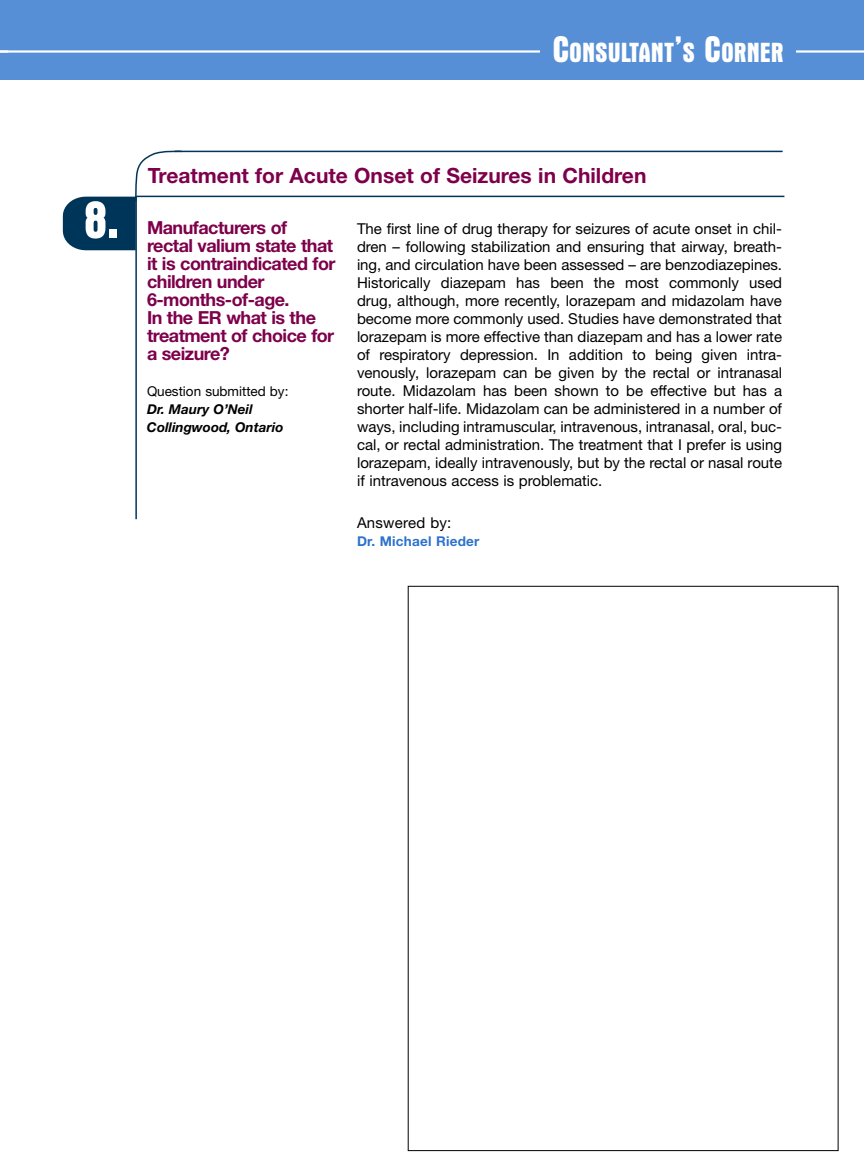
<style>
.page{position:relative;width:864px;height:1175px;background:#fff}
.page>*{position:absolute;margin:0;border:0;box-sizing:border-box;transform-origin:0 0}
.t1{font:700 condensed 54.45px "Aurora BT";color:#fff}
.t2{font:700 condensed 28.2px "Aurora BT";color:#fff}
.t3{font:700 21px "Helvetica Neue";color:#7e004b}
.t4{font:700 18px/18px "Helvetica Neue";letter-spacing:-.03em;color:#7e004b}
.t5{font:15px/18px "Helvetica Neue";color:#000;text-align:justify}
.t6{font:italic 700 13.5px/18px "Helvetica Neue";color:#000}
.t7{font:13.5px "Helvetica Neue";color:#000}
.t8{font:700 13.5px "Helvetica Neue";letter-spacing:.015em;color:#2d72cc}
.s1{font-size:37.5px}
</style>
<div class="page">
<div style="left:0;top:0;width:864px;height:80px;background:#578fd6"></div>
<hr style="left:0;top:50px;width:864px;height:3px;background:#fff">
<div style="left:540px;top:26px;width:256px;height:48px;background:#578fd6"></div>
<hr style="left:175px;top:151px;width:608px;height:1px;background:#00355a">
<hr style="left:135px;top:196px;width:2px;height:323px;background:#00355a">
<hr style="left:136px;top:196px;width:648px;height:1px;background:#00355a">
<svg style="left:63px;top:150px;width:120px;height:100px"></svg>
<h2 class="t2" style="left:552px;top:35px;width:233px"><span class="s1">C</span>ONSULTANT<span class="s1">’</span>S <span class="s1">C</span>ORNER</h2>
<h1 class="t1" style="left:84px;top:187px;width:37px">8.</h1>
<h3 class="t3" style="left:148px;top:168px;width:500px">Treatment for Acute Onset of Seizures in Children</h3>
<p class="t4" style="left:147px;top:220px;width:190px">Manufacturers of rectal valium state that it is contraindicated for children under<br>6-months-of-age.<br>In the ER what is the treatment of choice for a seizure?</p>
<p class="t7" style="left:147px;top:386px;width:143px">Question submitted by:</p>
<p class="t6" style="left:147px;top:400px;width:138px">Dr. Maury O’Neil<br>Collingwood, Ontario</p>
<p class="t5" style="left:357px;top:221px;width:427px">The first line of drug therapy for seizures of acute onset in chil&shy;dren – following stabilization and ensuring that airway, breath&shy;ing, and circulation have been assessed – are benzodiazepines.<br>Historically diazepam has been the most commonly used drug, although, more recently, lorazepam and midazolam have become more commonly used. Studies have demonstrated that lorazepam is more effective than diazepam and has a lower rate of respiratory depression. In addition to being given intra&shy;venously, lorazepam can be given by the rectal or intranasal route. Midazolam has been shown to be effective but has a shorter half-life. Midazolam can be administered in a number of ways, including intramuscular, intravenous, intranasal, oral, buc&shy;cal, or rectal administration. The treatment that I prefer is using lorazepam, ideally intravenously, but by the rectal or nasal route if intravenous access is problematic.</p>
<p class="t5" style="left:357px;top:515px;width:96px">Answered by:</p>
<p class="t8" style="left:357px;top:528px;width:124px">Dr. Michael Rieder</p>
</div>
